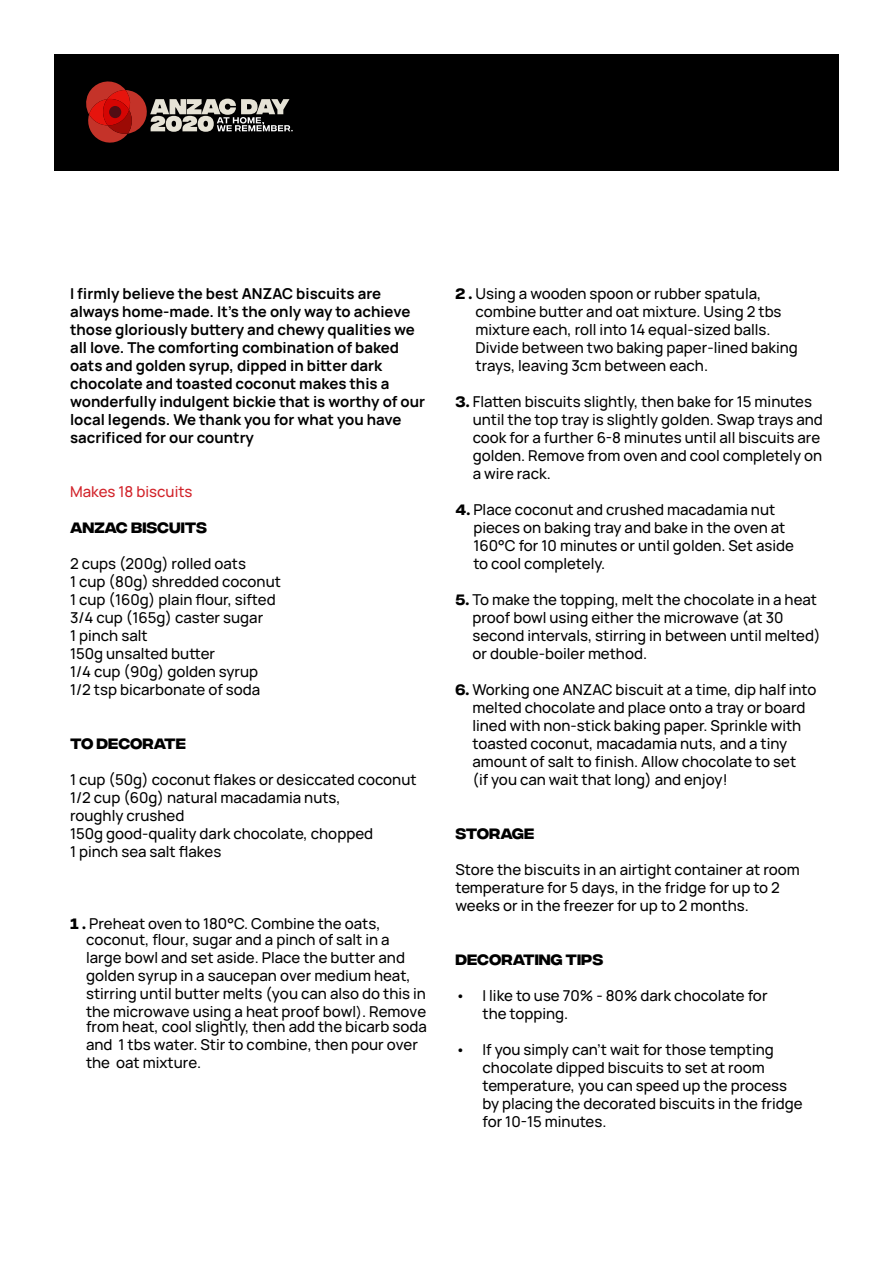
<style>
.page{position:relative;width:893px;height:1263px;background:#fff}
.page>*{position:absolute;margin:0;border:0;box-sizing:border-box;transform-origin:0 0}
.t1{font:500 15px/18px "Manrope";color:#000}
.t2{font:700 15px/18px "Manrope";color:#000}
.t3{font:600 15px "Integral CF";color:#000}
.t4{font:500 15px "Manrope";color:#d2232a}
.t5{font:600 15px "Integral CF";letter-spacing:-.02em;color:#000}
.s1{font-family:"Integral CF"}
.s2{font-size:13.5px}
</style>
<div class="page">
<div style="left:54px;top:54px;width:785px;height:116px;background:#000"></div>
<svg style="left:86px;top:81px;width:207px;height:62px"></svg>
<p class="t2" style="left:70px;top:285px;width:357px">I firmly believe the best ANZAC biscuits are always home-made. It’s the only way to achieve those gloriously buttery and chewy qualities we all love. The comforting combination of baked oats and golden syrup, dipped in bitter dark chocolate and toasted coconut makes this a wonderfully indulgent bickie that is worthy of our local legends. We thank you for what you have sacrificed for our country</p>
<p class="t4" style="left:70px;top:483px;width:124px">Makes 18 biscuits</p>
<p class="t3" style="left:70px;top:519px;width:138px">ANZAC BISCUITS</p>
<p class="t1" style="left:70px;top:555px;width:212px">2 cups (200g) rolled oats<br>1 cup (80g) shredded coconut<br>1 cup (160g) plain flour, sifted<br>3/4 cup (165g) caster sugar<br>1 pinch salt<br>150g unsalted butter<br>1/4 cup (90g) golden syrup<br>1/2 tsp bicarbonate of soda</p>
<p class="t3" style="left:70px;top:735px;width:117px">TO DECORATE</p>
<p class="t1" style="left:70px;top:771px;width:348px">1 cup (50g) coconut flakes or desiccated coconut 1/2 cup (60g) natural macadamia nuts,<br>roughly crushed<br>150g good-quality dark chocolate, chopped<br>1 pinch sea salt flakes</p>
<p class="t1" style="left:86px;top:916px;width:305px;line-height:15.9px;text-indent:-16px"><span class="s1">1 .</span> Preheat oven to 180°C. Combine the oats, coconut, flour, sugar and a pinch of salt in a</p>
<p class="t1" style="left:86px;top:949px;width:342px">large bowl and set aside. Place the butter and golden syrup in a saucepan over medium heat, stirring until butter melts (you can also do this in the microwave using a heat proof bowl<span class="s2">)</span>. Remove</p>
<p class="t1" style="left:86px;top:1017px;width:342px">from heat, cool slightly, then add the bicarb soda and 1 tbs water. Stir to combine, then pour over the oat mixture.</p>
<p class="t1" style="left:475px;top:285px;width:324px;text-indent:-20px"><span class="s1">2 .</span> Using a wooden spoon or rubber spatula, combine butter and oat mixture. Using 2 tbs mixture each, roll into 14 equal-sized balls.<br>Divide between two baking paper-lined baking trays, leaving 3cm between each.</p>
<p class="t1" style="left:473px;top:393px;width:352px;text-indent:-17px"><span class="s1">3.</span> Flatten biscuits slightly, then bake for 15 minutes until the top tray is slightly golden. Swap trays and cook for a further 6-8 minutes until all biscuits are golden. Remove from oven and cool completely on a wire rack.</p>
<p class="t1" style="left:473px;top:501px;width:322px;text-indent:-18px"><span class="s1">4.</span> Place coconut and crushed macadamia nut pieces on baking tray and bake in the oven at 160°C for 10 minutes or until golden. Set aside to cool completely.</p>
<p class="t1" style="left:472px;top:591px;width:350px;text-indent:-17px"><span class="s1">5.</span> To make the topping, melt the chocolate in a heat proof bowl using either the microwave (at 30 second intervals, stirring in between until melted) or double-boiler method.</p>
<p class="t1" style="left:472px;top:681px;width:345px;text-indent:-17px"><span class="s1">6.</span> Working one ANZAC biscuit at a time, dip half into melted chocolate and place onto a tray or board lined with non-stick baking paper. Sprinkle with toasted coconut, macadamia nuts, and a tiny amount of salt to finish. Allow chocolate to set<br>(if you can wait that long) and enjoy!</p>
<p class="t5" style="left:455px;top:825px;width:80px">STORAGE</p>
<p class="t1" style="left:455px;top:861px;width:346px">Store the biscuits in an airtight container at room temperature for 5 days, in the fridge for up to 2 weeks or in the freezer for up to 2 months.</p>
<p class="t3" style="left:455px;top:951px;width:149px">DECORATING TIPS</p>
<p class="t1" style="left:482px;top:987px;width:287px;text-indent:-27px">• I like to use 70% - 80% dark chocolate for the topping.</p>
<p class="t1" style="left:482px;top:1041px;width:322px;text-indent:-27px">• If you simply can’t wait for those tempting chocolate dipped biscuits to set at room temperature, you can speed up the process by placing the decorated biscuits in the fridge for 10-15 minutes.</p>
</div>
